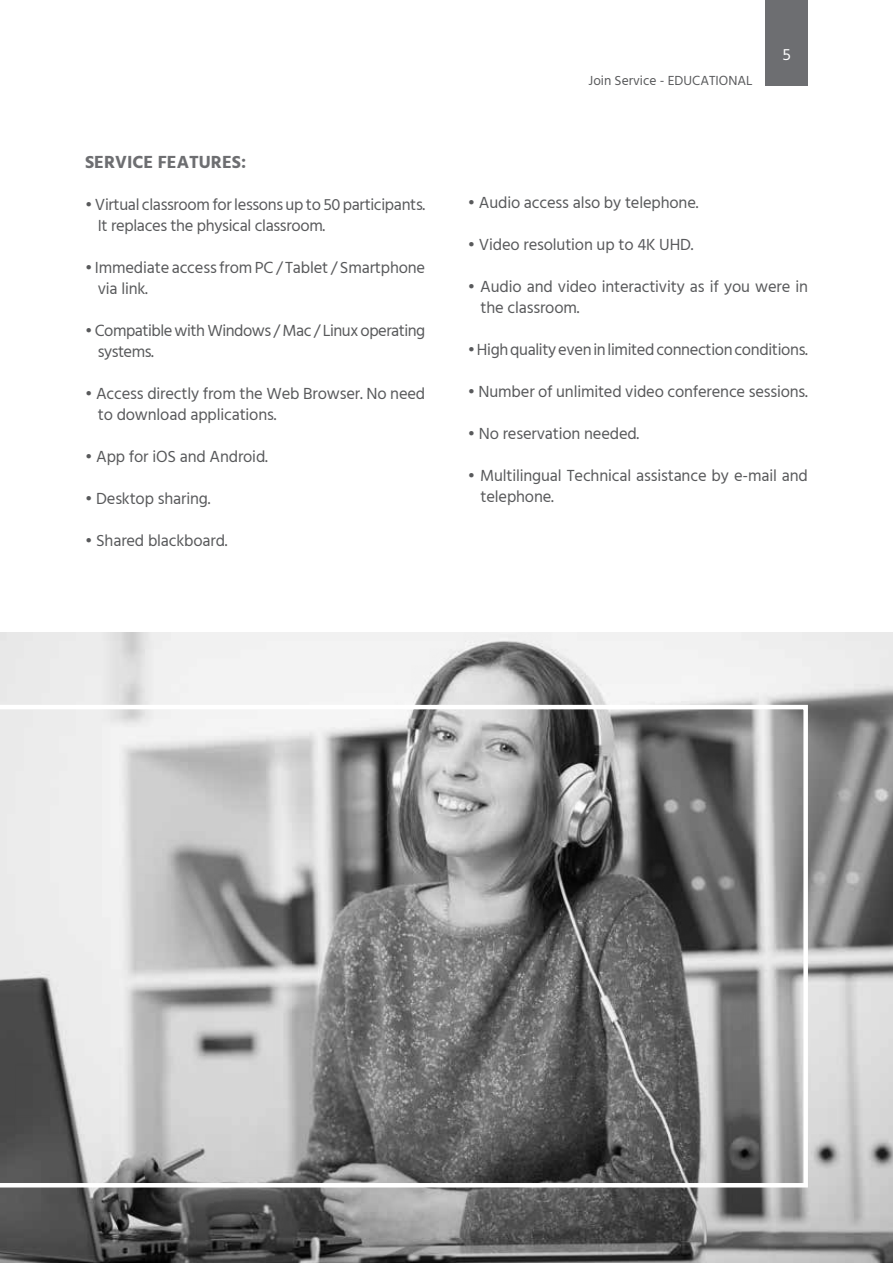
<style>
.page{position:relative;width:893px;height:1263px;background:#fff}
.page>*{position:absolute;margin:0;border:0;box-sizing:border-box;transform-origin:0 0}
.t1{font:700 18px "Hind";color:#6d6e71}
.t2{font:16.5px/21px "Hind";letter-spacing:-.01em;color:#58595b}
.t3{font:16.5px/21px "Hind";letter-spacing:-.03em;color:#58595b}
.t4{font:16.5px "Hind";color:#fff}
.t5{font:13.5px "Hind";color:#58595b}
</style>
<div class="page">
<div style="left:765px;top:0;width:43px;height:85px;background:#6d6e71"></div>
<svg style="left:0;top:632px;width:893px;height:631px"></svg>
<svg style="left:0;top:705px;width:808px;height:482px"></svg>
<p class="t1" style="left:85px;top:151px;width:163px">SERVICE FEATURES:</p>
<p class="t2" style="left:98px;top:195px;width:329px;text-indent:-13px">• Virtual classroom for lessons up to 50 participants.<br>It replaces the physical classroom.</p>
<p class="t2" style="left:98px;top:258px;width:329px;text-indent:-13px">• Immediate access from PC / Tablet / Smartphone via link.</p>
<p class="t3" style="left:98px;top:321px;width:329px;text-indent:-13px">• Compatible with Windows / Mac / Linux operating systems.</p>
<p class="t2" style="left:98px;top:384px;width:329px;text-indent:-13px">• Access directly from the Web Browser. No need to download applications.</p>
<p class="t2" style="left:85px;top:447px;width:184px">• App for iOS and Android.</p>
<p class="t2" style="left:85px;top:489px;width:127px">• Desktop sharing.</p>
<p class="t2" style="left:85px;top:531px;width:144px">• Shared blackboard.</p>
<p class="t5" style="left:588px;top:71px;width:166px">Join Service - EDUCATIONAL</p>
<p class="t4" style="left:782px;top:43px;width:10px">5</p>
<p class="t2" style="left:468px;top:193px;width:232px">• Audio access also by telephone.</p>
<p class="t2" style="left:468px;top:235px;width:227px">• Video resolution up to 4K UHD.</p>
<p class="t2" style="left:480px;top:277px;width:329px;text-indent:-13px">• Audio and video interactivity as if you were in the classroom.</p>
<p class="t2" style="left:468px;top:340px;width:342px">• High quality even in limited connection conditions.</p>
<p class="t2" style="left:468px;top:382px;width:342px">• Number of unlimited video conference sessions.</p>
<p class="t2" style="left:468px;top:424px;width:173px">• No reservation needed.</p>
<p class="t2" style="left:480px;top:466px;width:329px;text-indent:-13px">• Multilingual Technical assistance by e-mail and telephone.</p>
</div>
